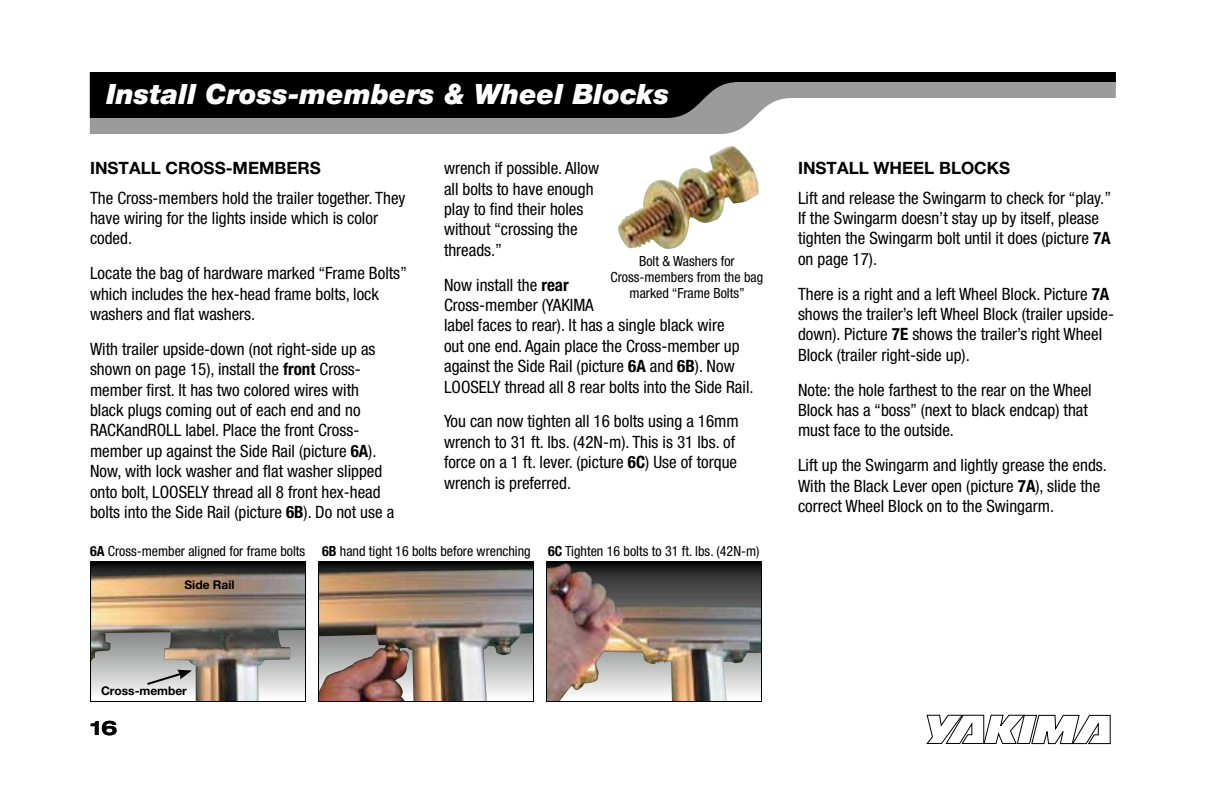
<style>
.page{position:relative;width:1224px;height:792px;background:#fff}
.page>*{position:absolute;margin:0;border:0;box-sizing:border-box;transform-origin:0 0}
.t1{font:italic 900 28px "Helvetica Neue LT Pro";color:#fff}
.t2{font:700 expanded 20px "Helvetica Neue LT Pro";color:#000}
.t3{font:condensed 17px/20.4px "Helvetica Neue LT Pro";color:#000}
.t4{font:700 17px "Helvetica Neue LT Pro";color:#000}
.t5{font:condensed 14px/16px "Helvetica Neue LT Pro";color:#000;text-align:center}
.t6{font:700 12px "Helvetica Neue LT Pro";color:#000}
.s1{font-weight:700}
</style>
<div class="page">
<img style="left:548px;top:563px;width:212px;height:137px">
<div style="left:546px;top:561px;width:216px;height:141px;border:1px solid #000"></div>
<svg style="left:92px;top:563px;width:212px;height:10px;background:#1a1a1a"></svg>
<img style="left:92px;top:573px;width:212px;height:127px">
<div style="left:90px;top:561px;width:216px;height:141px;border:1px solid #000"></div>
<div style="left:319px;top:562px;width:215px;height:140px;background:linear-gradient(to right,#151515,#151515)"></div>
<img style="left:320px;top:569px;width:212px;height:131px">
<div style="left:318px;top:561px;width:216px;height:141px;border:1px solid #000"></div>
<svg style="left:145px;top:670px;width:47px;height:16px"></svg>
<svg style="left:926px;top:714px;width:185px;height:31px"></svg>
<div style="left:90px;top:118px;width:664px;height:16px;background:#9b9b9c"></div>
<svg style="left:90px;top:72px;width:1026px;height:46px;background:#3f3f3f"></svg>
<img style="left:618px;top:146px;width:141px;height:103px">
<h1 class="t1" style="left:107px;top:77px;width:564px">Install Cross-members &amp; Wheel Blocks</h1>
<p class="t4" style="left:90px;top:158px;width:17px">INSTALL</p>
<p class="t4" style="left:166px;top:158px;width:26px">CROSS</p>
<p class="t4" style="left:226px;top:158px;width:36px">-MEMBERS</p>
<p class="t3" style="left:90px;top:187px;width:317px">The Cross-members hold the trailer together. They have wiring for the lights inside which is color coded.</p>
<p class="t3" style="left:90px;top:263px;width:319px">Locate the bag of hardware marked “Frame Bolts” which includes the hex-head frame bolts, lock washers and flat washers.</p>
<p class="t3" style="left:90px;top:338px;width:306px">With trailer upside-down (not right-side up as shown on page 15), install the <span class="s1">front</span> Cross&shy;member first. It has two colored wires with black plugs coming out of each end and no RackandRoll label. Place the front Cross&shy;member up against the Side Rail (picture <span class="s1">6A</span>).<br>Now, with lock washer and flat washer slipped onto bolt, LOOSELY thread all 8 front hex-head bolts into the Side Rail (picture <span class="s1">6B</span>). Do not use a</p>
<p class="t3" style="left:444px;top:158px;width:157px">wrench if possible. Allow all bolts to have enough play to find their holes without “crossing the threads.”</p>
<p class="t3" style="left:444px;top:274px;width:311px">Now install the <span class="s1">rear<br></span>Cross-member (Yakima<br>label faces to rear). It has a single black wire<br>out one end. Again place the Cross-member up against the Side Rail (picture <span class="s1">6A</span> and <span class="s1">6B</span>). Now LOOSELY thread all 8 rear bolts into the Side Rail.</p>
<p class="t3" style="left:444px;top:411px;width:296px">You can now tighten all 16 bolts using a 16mm wrench to 31 ft. lbs. (42N-m). This is 31 lbs. of force on a 1 ft. lever. (picture <span class="s1">6C</span>) Use of torque wrench is preferred.</p>
<p class="t5" style="left:611px;top:253px;width:154px">Bolt &amp; Washers for<br>Cross-members from the bag marked “Frame Bolts”</p>
<p class="t5" style="left:90px;top:543px;width:217px"><span class="s1">6A</span> Cross-member aligned for frame bolts</p>
<p class="t6" style="left:184px;top:578px;width:52px">SIDE RAIL</p>
<p class="t5" style="left:322px;top:543px;width:439px"><span class="s1">6B</span> hand tight 16 bolts before wrenching <span class="s1">6C</span> Tighten 16 bolts to 31 ft. lbs. (42N-m)</p>
<p class="t4" style="left:798px;top:158px;width:17px">INSTALL</p>
<p class="t4" style="left:874px;top:158px;width:28px">WHEEL</p>
<p class="t4" style="left:939px;top:158px;width:25px">BLOCKS</p>
<p class="t3" style="left:798px;top:187px;width:315px">Lift and release the Swingarm to check for “play.” If the Swingarm doesn’t stay up by itself, please tighten the Swingarm bolt until it does (picture <span class="s1">7A </span>on page 17).</p>
<p class="t3" style="left:798px;top:283px;width:318px">There is a right and a left Wheel Block. Picture <span class="s1">7A </span>shows the trailer’s left Wheel Block (trailer upside&shy;down). Picture <span class="s1">7E</span> shows the trailer’s right Wheel Block (trailer right-side up).</p>
<p class="t3" style="left:798px;top:379px;width:295px">Note: the hole farthest to the rear on the Wheel<br>Block has a “boss” (next to black endcap) that must face to the outside.</p>
<p class="t3" style="left:798px;top:455px;width:310px">Lift up the Swingarm and lightly grease the ends.<br>With the Black Lever open (picture <span class="s1">7A</span>), slide the correct Wheel Block on to the Swingarm.</p>
<p class="t6" style="left:101px;top:683px;width:87px">CROSS-MEMBER</p>
<p class="t2" style="left:90px;top:715px;width:29px">16</p>
</div>
